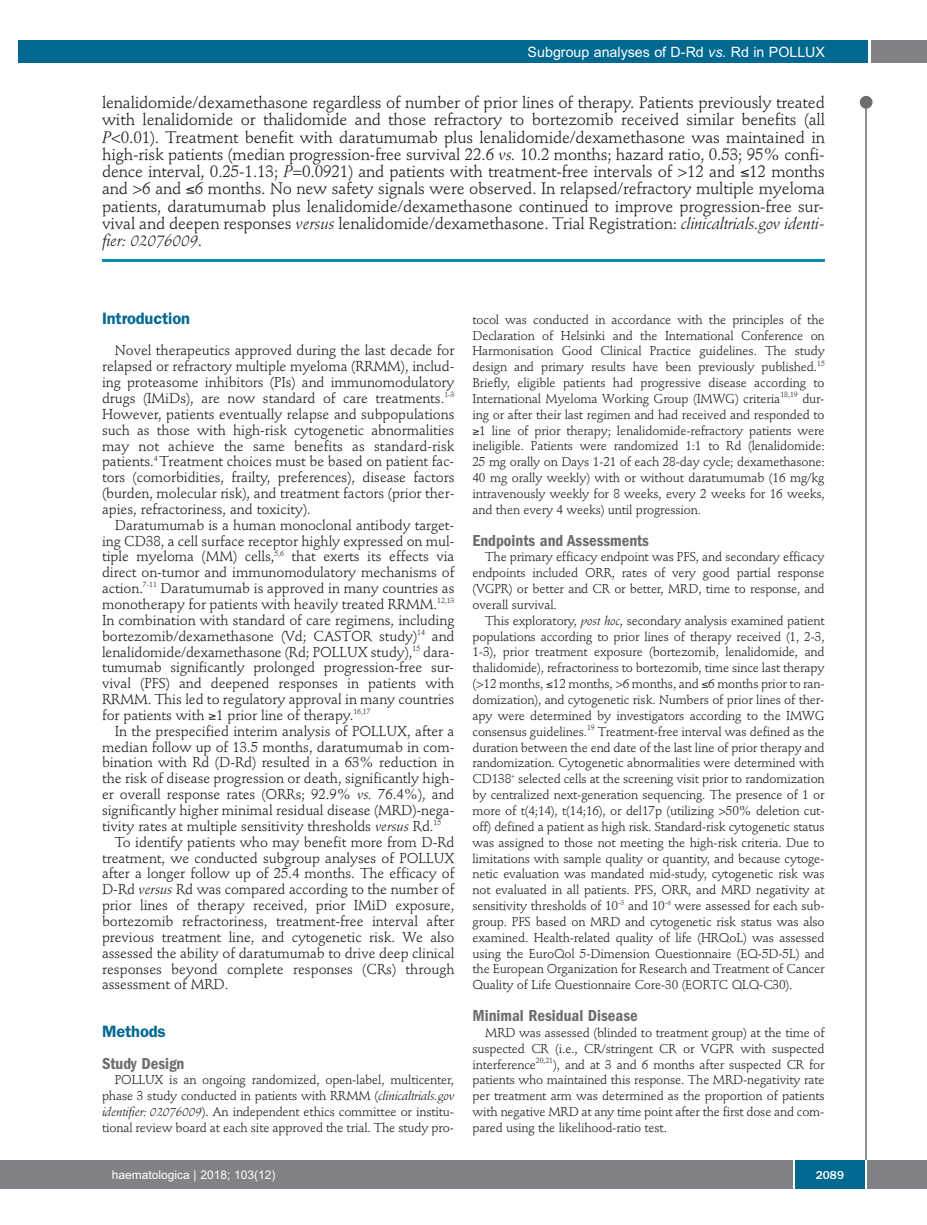
<style>
.page{position:relative;width:927px;height:1225px;background:#fff}
.page>*{position:absolute;margin:0;border:0;box-sizing:border-box;transform-origin:0 0}
.t1{font:16.5px/17.2px "Stempel Schneidler";letter-spacing:-.01em;color:#231f20;text-align:justify}
.t2{font:600 condensed 16.5px "Franklin Gothic";color:#6c6d70}
.t3{font:600 16.5px "Franklin Gothic";letter-spacing:-.01em;color:#006991}
.t4{font:14.25px/15.9px "Stempel Schneidler";letter-spacing:-.005em;color:#231f20;text-align:justify}
.t5{font:14.25px "Arial";color:#fff}
.t6{font:12.75px/15.9px "Stempel Schneidler";letter-spacing:-.015em;color:#231f20;text-align:justify}
.t7{font:12px "Arial";color:#fff}
.t8{font:500 12px "Franklin Gothic";color:#fff}
.s1{font-style:italic}
</style>
<div class="page">
<div style="left:860px;top:96px;width:12px;height:13px;background:#6c6d70;border-radius:50%"></div>
<hr style="left:865px;top:98px;width:2px;height:1062px;background:#6c6d70">
<div style="left:871px;top:40px;width:56px;height:22px;background:#808285"></div>
<div style="left:18px;top:40px;width:849px;height:22px;background:#006991"></div>
<div style="left:17px;top:1160px;width:910px;height:28px;background:#808285"></div>
<div style="left:795px;top:1160px;width:70px;height:28px;background:#006991"></div>
<hr style="left:793px;top:1160px;width:2px;height:28px;background:#fff">
<hr style="left:865px;top:1160px;width:2px;height:28px;background:#fff">
<div style="left:0;top:1160px;width:17px;height:28px;background:#808285"></div>
<hr style="left:102px;top:259px;width:723px;height:3px;background:#0d8aaf">
<p class="t5" style="left:528px;top:44px;width:299px">Subgroup analyses of D-Rd <span class="s1">vs.</span> Rd in POLLUX</p>
<p class="t1" style="left:102px;top:95px;width:724px">lenalidomide/dexamethasone regardless of number of prior lines of therapy. Patients previously treated with lenalidomide or thalidomide and those refractory to bortezomib received similar benefits (all <span class="s1">P</span>&lt;0.01). Treatment benefit with daratumumab plus lenalidomide/dexamethasone was maintained in high-risk patients (median progression-free survival 22.6 <span class="s1">vs.</span> 10.2 months; hazard ratio, 0.53; 95% confi&shy;dence interval, 0.25-1.13; <span class="s1">P</span>=0.0921) and patients with treatment-free intervals of &gt;12 and ≤12 months and &gt;6 and ≤6 months. No new safety signals were observed. In relapsed/refractory multiple myeloma patients, daratumumab plus lenalidomide/dexamethasone continued to improve progression-free sur&shy;vival and deepen responses <span class="s1">versus</span> lenalidomide/dexamethasone. Trial Registration: <span class="s1">clinicaltrials.gov identi&shy;fier: 02076009</span>.</p>
<p class="t3" style="left:102px;top:312px;width:89px">Introduction</p>
<p class="t4" style="left:102px;top:344px;width:354px;text-indent:13px">Novel therapeutics approved during the last decade for relapsed or refractory multiple myeloma (RRMM), includ&shy;ing proteasome inhibitors (PIs) and immunomodulatory drugs (IMiDs), are now standard of care treatments.<sup>1-3<br></sup>However, patients eventually relapse and subpopulations such as those with high-risk cytogenetic abnormalities may not achieve the same benefits as standard-risk patients.<sup>4</sup> Treatment choices must be based on patient fac&shy;tors (comorbidities, frailty, preferences), disease factors (burden, molecular risk), and treatment factors (prior ther&shy;apies, refractoriness, and toxicity).</p>
<p class="t4" style="left:102px;top:518px;width:354px;text-indent:13px">Daratumumab is a human monoclonal antibody target&shy;ing CD38, a cell surface receptor highly expressed on mul&shy;tiple myeloma (MM) cells,<sup>5,6</sup> that exerts its effects via direct on-tumor and immunomodulatory mechanisms of action.<sup>7-11</sup> Daratumumab is approved in many countries as monotherapy for patients with heavily treated RRMM.<sup>12,13<br></sup>In combination with standard of care regimens, including bortezomib/dexamethasone (Vd; CASTOR study)<sup>14</sup> and lenalidomide/dexamethasone (Rd; POLLUX study),<sup>15</sup> dara&shy;tumumab significantly prolonged progression-free sur&shy;vival (PFS) and deepened responses in patients with RRMM. This led to regulatory approval in many countries for patients with ≥1 prior line of therapy.<sup>16,17</sup></p>
<p class="t4" style="left:115px;top:724px;width:341px">In the prespecified interim analysis of POLLUX, after a</p>
<p class="t4" style="left:102px;top:740px;width:354px">median follow up of 13.5 months, daratumumab in com-</p>
<p class="t4" style="left:102px;top:756px;width:354px">bination with Rd (D-Rd) resulted in a 63% reduction in</p>
<p class="t4" style="left:102px;top:772px;width:354px">the risk of disease progression or death, significantly high-</p>
<p class="t4" style="left:102px;top:787px;width:354px">er overall response rates (ORRs; 92.9% <span class="s1">vs.</span> 76.4%), and</p>
<p class="t4" style="left:102px;top:803px;width:354px">significantly higher minimal residual disease (MRD)-nega-</p>
<p class="t4" style="left:102px;top:819px;width:341px">tivity rates at multiple sensitivity thresholds <span class="s1">versus</span> Rd.<sup>15</sup></p>
<p class="t4" style="left:115px;top:835px;width:341px">To identify patients who may benefit more from D-Rd</p>
<p class="t4" style="left:102px;top:851px;width:354px">treatment, we conducted subgroup analyses of POLLUX</p>
<p class="t4" style="left:102px;top:867px;width:354px">after a longer follow up of 25.4 months. The efficacy of</p>
<p class="t4" style="left:102px;top:882px;width:354px">D-Rd <span class="s1">versus</span> Rd was compared according to the number of</p>
<p class="t4" style="left:102px;top:898px;width:354px">prior lines of therapy received, prior IMiD exposure,</p>
<p class="t4" style="left:102px;top:914px;width:354px">bortezomib refractoriness, treatment-free interval after</p>
<p class="t4" style="left:102px;top:930px;width:354px">previous treatment line, and cytogenetic risk. We also</p>
<p class="t4" style="left:102px;top:946px;width:354px">assessed the ability of daratumumab to drive deep clinical</p>
<p class="t4" style="left:102px;top:962px;width:354px">responses beyond complete responses (CRs) through</p>
<p class="t4" style="left:102px;top:978px;width:128px">assessment of MRD.</p>
<p class="t3" style="left:102px;top:1025px;width:65px">Methods</p>
<p class="t2" style="left:102px;top:1057px;width:84px">Study Design</p>
<p class="t6" style="left:102px;top:1073px;width:354px;text-indent:13px">POLLUX is an ongoing randomized, open-label, multicenter, phase 3 study conducted in patients with RRMM (<span class="s1">clinicaltrials.gov identifier: 02076009</span>). An independent ethics committee or institu&shy;tional review board at each site approved the trial. The study pro-</p>
<p class="t6" style="left:472px;top:313px;width:354px">tocol was conducted in accordance with the principles of the Declaration of Helsinki and the International Conference on Harmonisation Good Clinical Practice guidelines. The study design and primary results have been previously published.<sup>15<br></sup>Briefly, eligible patients had progressive disease according to International Myeloma Working Group (IMWG) criteria<sup>18,19</sup> dur&shy;ing or after their last regimen and had received and responded to ≥1 line of prior therapy; lenalidomide-refractory patients were ineligible. Patients were randomized 1:1 to Rd (lenalidomide:<br>25 mg orally on Days 1-21 of each 28-day cycle; dexamethasone:<br>40 mg orally weekly) with or without daratumumab (16 mg/kg intravenously weekly for 8 weeks, every 2 weeks for 16 weeks, and then every 4 weeks) until progression.</p>
<p class="t2" style="left:472px;top:534px;width:178px">Endpoints and Assessments</p>
<p class="t6" style="left:472px;top:550px;width:354px;text-indent:13px">The primary efficacy endpoint was PFS, and secondary efficacy endpoints included ORR, rates of very good partial response (VGPR) or better and CR or better, MRD, time to response, and overall survival.</p>
<p class="t6" style="left:472px;top:614px;width:354px;text-indent:13px">This exploratory, <span class="s1">post hoc</span>, secondary analysis examined patient populations according to prior lines of therapy received (1, 2-3, 1-3), prior treatment exposure (bortezomib, lenalidomide, and thalidomide), refractoriness to bortezomib, time since last therapy (&gt;12 months, ≤12 months, &gt;6 months, and ≤6 months prior to ran&shy;domization), and cytogenetic risk. Numbers of prior lines of ther&shy;apy were determined by investigators according to the IMWG consensus guidelines.<sup>19</sup> Treatment-free interval was defined as the duration between the end date of the last line of prior therapy and randomization. Cytogenetic abnormalities were determined with CD138<sup>+</sup> selected cells at the screening visit prior to randomization by centralized next-generation sequencing. The presence of 1 or more of t(4;14), t(14;16), or del17p (utilizing &gt;50% deletion cut&shy;off) defined a patient as high risk. Standard-risk cytogenetic status was assigned to those not meeting the high-risk criteria. Due to limitations with sample quality or quantity, and because cytoge&shy;netic evaluation was mandated mid-study, cytogenetic risk was not evaluated in all patients. PFS, ORR, and MRD negativity at sensitivity thresholds of 10<sup>–5</sup> and 10<sup>–6</sup> were assessed for each sub&shy;group. PFS based on MRD and cytogenetic risk status was also examined. Health-related quality of life (HRQoL) was assessed using the EuroQol 5-Dimension Questionnaire (EQ-5D-5L) and the European Organization for Research and Treatment of Cancer Quality of Life Questionnaire Core-30 (EORTC QLQ-C30).</p>
<p class="t2" style="left:472px;top:1010px;width:167px">Minimal Residual Disease</p>
<p class="t6" style="left:472px;top:1025px;width:354px;text-indent:13px">MRD was assessed (blinded to treatment group) at the time of suspected CR (i.e., CR/stringent CR or VGPR with suspected interference<sup>20,21</sup>), and at 3 and 6 months after suspected CR for patients who maintained this response. The MRD-negativity rate per treatment arm was determined as the proportion of patients with negative MRD at any time point after the first dose and com&shy;pared using the likelihood-ratio test.</p>
<p class="t7" style="left:112px;top:1167px;width:165px">haematologica | 2018; 103(12)</p>
<p class="t8" style="left:816px;top:1167px;width:30px">2089</p>
</div>
